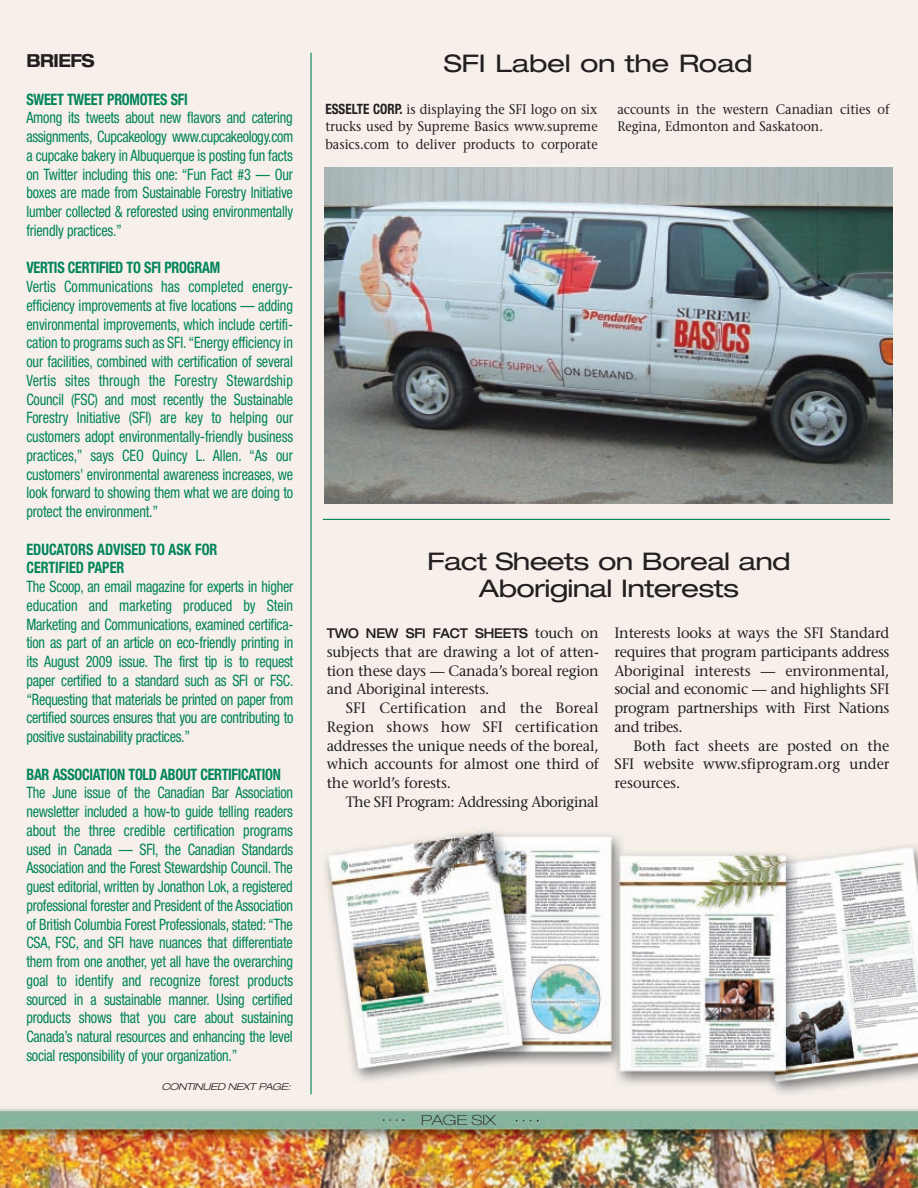
<style>
.page{position:relative;width:918px;height:1188px;background:#fff}
.page>*{position:absolute;margin:0;border:0;box-sizing:border-box;transform-origin:0 0}
.t1{font:expanded 24.3px/27px "Helvetica Neue";letter-spacing:-.025em;color:#231f20;text-align:center;scale:1.11 1}
.t2{font:700 expanded 18px "Helvetica Neue";letter-spacing:-.035em;color:#231f20;scale:.9 1}
.t3{font:condensed 15.75px/18.8px "Helvetica Neue";letter-spacing:-.015em;color:#00845a;text-align:justify;scale:.9 1}
.t4{font:700 condensed 15.75px "Helvetica Neue";letter-spacing:-.02em;color:#00845a;scale:.9 1}
.t5{font:700 condensed 15.75px/18.8px "Helvetica Neue";color:#00845a;scale:.9 1}
.t6{font:15px/18.8px "Stone Serif";letter-spacing:-.01em;color:#231f20;text-align:justify}
.t7{font:15px "Stone Serif";letter-spacing:-.03em;color:#231f20}
.t8{font:100 expanded 14.1px "Helvetica Neue";color:#231f20;scale:1.18 1}
.t9{font:13.8px/17.2px "Stone Serif";color:#231f20;text-align:justify;scale:.92 1}
.t10{font:500 expanded 13.5px "Helvetica Neue";letter-spacing:-.015em;color:#231f20;scale:.88 1}
.t11{font:italic 300 expanded 9.45px "Helvetica Neue";letter-spacing:-.035em;color:#231f20;scale:1.11 1}
.s1{font-family:"Helvetica Neue";font-weight:700;font-stretch:condensed;font-size:14.25px}
.s2{font-family:"Stone Serif";font-weight:400;font-stretch:normal;font-size:15px}
</style>
<div class="page">
<img style="left:0;top:0;width:918px;height:1188px">
<svg style="left:383px;top:1119px;width:21px;height:2px"></svg>
<svg style="left:516px;top:1120px;width:22px;height:1px"></svg>
<hr style="left:310px;top:53px;width:2px;height:1041px;background:#00845a">
<img style="left:324px;top:167px;width:568px;height:337px">
<img style="left:323px;top:827px;width:595px;height:275px">
<hr style="left:323px;top:519px;width:567px;height:1px;background:#00845a">
<p class="t2" style="left:26px;top:54px;width:77px">BRIEFS</p>
<p class="t4" style="left:26px;top:93px;width:181px">SWEET TWEET PROMOTES SFI</p>
<p class="t3" style="left:26px;top:110px;width:298px">Among its tweets about new flavors and catering assignments, Cupcakeology www.cupcakeology.com a cupcake bakery in Albuquerque is posting fun facts on Twitter including this one: “Fun Fact #3 — Our boxes are made from Sustainable Forestry Initiative lumber collected &amp; reforested using environmentally friendly practices.”</p>
<p class="t4" style="left:26px;top:262px;width:217px">VERTIS CERTIFIED TO SFI PROGRAM</p>
<p class="t3" style="left:26px;top:279px;width:298px">Vertis Communications has completed energy&shy;efficiency improvements at five locations — adding environmental improvements, which include certifi&shy;cation to programs such as SFI. “Energy efficiency in our facilities, combined with certification of several Vertis sites through the Forestry Stewardship Council (FSC) and most recently the Sustainable Forestry Initiative (SFI) are key to helping our customers adopt environmentally-friendly business practices,” says CEO Quincy L. Allen. “As our customers' environmental awareness increases, we look forward to showing them what we are doing to protect the environment.”</p>
<p class="t5" style="left:26px;top:541px;width:214px">EDUCATORS ADVISED TO ASK FOR<br>CERTIFIED PAPER</p>
<p class="t3" style="left:26px;top:579px;width:298px">The Scoop, an email magazine for experts in higher education and marketing produced by Stein Marketing and Communications, examined certifica&shy;tion as part of an article on eco-friendly printing in its August 2009 issue. The first tip is to request paper certified to a standard such as SFI or FSC. “Requesting that materials be printed on paper from certified sources ensures that you are contributing to positive sustainability practices.”</p>
<p class="t4" style="left:26px;top:768px;width:284px">BAR ASSOCIATION TOLD ABOUT CERTIFICATION</p>
<p class="t3" style="left:26px;top:785px;width:298px">The June issue of the Canadian Bar Association newsletter included a how-to guide telling readers about the three credible certification programs used in Canada — SFI, the Canadian Standards Association and the Forest Stewardship Council. The guest editorial, written by Jonathon Lok, a registered professional forester and President of the Association of British Columbia Forest Professionals, stated: “The CSA, FSC, and SFI have nuances that differentiate them from one another, yet all have the overarching goal to identify and recognize forest products sourced in a sustainable manner. Using certified products shows that you care about sustaining Canada’s natural resources and enhancing the level social responsibility of your organization.”</p>
<p class="t11" style="left:161px;top:1083px;width:118px">CONTINUED NEXT PAGE:</p>
<h1 class="t1" style="left:444px;top:52px;width:280px">SFI Label on the Road</h1>
<p class="t9" style="left:325px;top:102px;width:297px"><span class="s1">ESSELTE CORP.</span> is displaying the SFI logo on six trucks used by Supreme Basics www.supreme basics.com to deliver products to corporate</p>
<p class="t9" style="left:617px;top:102px;width:297px">accounts in the western Canadian cities of<br>Regina, Edmonton and Saskatoon.</p>
<h1 class="t1" style="left:427px;top:550px;width:329px">Fact Sheets on Boreal and<br>Aboriginal Interests</h1>
<p class="t10" style="left:327px;top:629px;width:311px">TWO NEW SFI FACT SHEETS <span class="s2">touch on</span></p>
<p class="t6" style="left:327px;top:644px;width:274px">subjects that are drawing a lot of atten&shy;tion these days — Canada’s boreal region and Aboriginal interests.</p>
<p class="t6" style="left:327px;top:700px;width:274px;text-indent:19px">SFI Certification and the Boreal Region shows how SFI certification addresses the unique needs of the boreal, which accounts for almost one third of the world’s forests.</p>
<p class="t7" style="left:346px;top:796px;width:255px">The SFI Program: Addressing Aboriginal</p>
<p class="t6" style="left:614px;top:625px;width:277px">Interests looks at ways the SFI Standard requires that program participants address Aboriginal interests — environmental, social and economic — and highlights SFI program partnerships with First Nations and tribes.</p>
<p class="t6" style="left:614px;top:738px;width:277px;text-indent:19px">Both fact sheets are posted on the SFI website www.sfiprogram.org under resources.</p>
<p class="t8" style="left:421px;top:1115px;width:65px">PAGE SIX</p>
</div>
